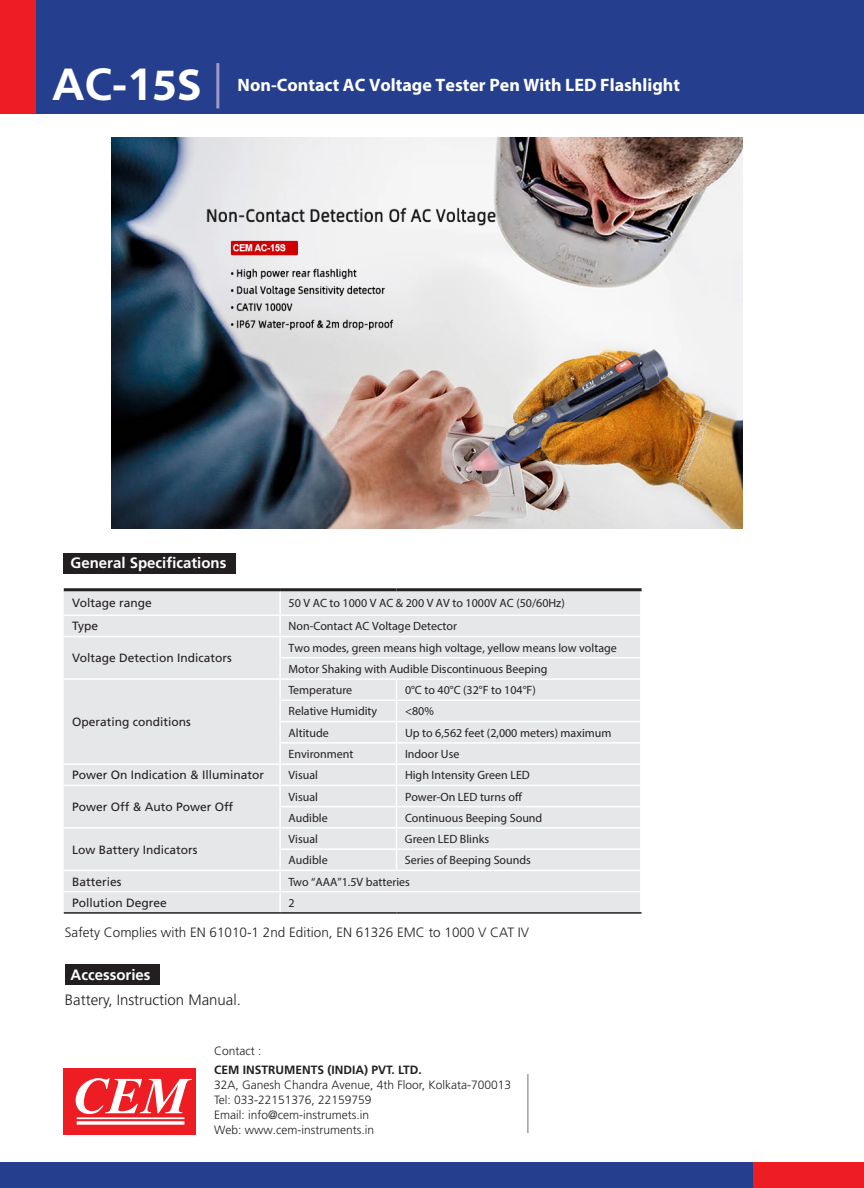
<style>
.page{position:relative;width:864px;height:1188px;background:#fff}
.page>*{position:absolute;margin:0;border:0;box-sizing:border-box;transform-origin:0 0}
.t1{font:italic 700 51.9px "Times New Roman";color:#fff}
.t2{font:700 45px "Frutiger";color:#fff}
.t3{font:700 18px "Myriad Pro";color:#fff}
.t4{font:700 15px "Frutiger";color:#fff}
.t5{font:300 15px "Frutiger";color:#231f20}
.t6{font:300 13.5px "Frutiger";color:#231f20}
.t7{font:12px "Myriad Pro";color:#231f20}
.t8{font:12px "Frutiger";color:#231f20}
.t9{font:300 12px/15.1px "Frutiger";color:#231f20}
.t10{font:700 12px/19.2px "Frutiger";color:#231f20}
.s1{font-family:"Myriad Pro"}
.s2{font-weight:300}
</style>
<div class="page">
<div style="left:0;top:0;width:864px;height:114px;background:#253f8e"></div>
<img style="left:111px;top:138px;width:631px;height:390px">
<img style="left:111px;top:142px;width:593px;height:387px">
<div style="left:64px;top:1068px;width:132px;height:67px;background:#ee1d23"></div>
<hr style="left:77px;top:1117px;width:107px;height:2px;background:#fff">
<svg style="left:77px;top:1121px;width:107px;height:4px"></svg>
<hr style="left:216px;top:63px;width:3px;height:45px;background:#9b9bc6">
<div style="left:0;top:1162px;width:864px;height:26px;background:#253f8e"></div>
<div style="left:753px;top:1162px;width:111px;height:26px;background:#ee1d23"></div>
<div style="left:0;top:0;width:36px;height:114px;background:#ee1d23"></div>
<hr style="left:527px;top:1074px;width:1px;height:59px;background:#808285">
<div style="left:65px;top:964px;width:94px;height:21px;background:#231f20"></div>
<div style="left:64px;top:553px;width:172px;height:21px;background:#231f20"></div>
<div style="left:64px;top:591px;width:576px;height:321px;background:#e6e7e9"></div>
<hr style="left:279px;top:591px;width:2px;height:24px;background:#fff">
<hr style="left:64px;top:615px;width:216px;height:1px;background:#fff">
<hr style="left:280px;top:615px;width:117px;height:1px;background:#fff">
<hr style="left:279px;top:616px;width:2px;height:20px;background:#fff">
<hr style="left:397px;top:615px;width:245px;height:1px;background:#fff">
<hr style="left:64px;top:636px;width:216px;height:1px;background:#fff">
<hr style="left:280px;top:636px;width:117px;height:1px;background:#fff">
<hr style="left:279px;top:637px;width:2px;height:20px;background:#fff">
<hr style="left:397px;top:636px;width:245px;height:1px;background:#fff">
<hr style="left:279px;top:657px;width:118px;height:2px;background:#fff">
<svg style="left:279px;top:659px;width:2px;height:19px"></svg>
<hr style="left:397px;top:657px;width:245px;height:2px;background:#fff">
<hr style="left:64px;top:678px;width:216px;height:2px;background:#fff">
<hr style="left:280px;top:678px;width:117px;height:2px;background:#fff">
<hr style="left:279px;top:680px;width:2px;height:20px;background:#fff">
<hr style="left:397px;top:678px;width:245px;height:2px;background:#fff">
<hr style="left:279px;top:700px;width:118px;height:1px;background:#fff">
<hr style="left:279px;top:701px;width:2px;height:20px;background:#fff">
<hr style="left:397px;top:700px;width:245px;height:1px;background:#fff">
<hr style="left:279px;top:721px;width:118px;height:1px;background:#fff">
<hr style="left:279px;top:722px;width:2px;height:20px;background:#fff">
<hr style="left:397px;top:721px;width:245px;height:1px;background:#fff">
<hr style="left:279px;top:742px;width:118px;height:2px;background:#fff">
<svg style="left:279px;top:744px;width:2px;height:19px"></svg>
<hr style="left:397px;top:742px;width:245px;height:2px;background:#fff">
<hr style="left:64px;top:763px;width:216px;height:2px;background:#fff">
<hr style="left:280px;top:763px;width:117px;height:2px;background:#fff">
<hr style="left:279px;top:765px;width:2px;height:20px;background:#fff">
<hr style="left:397px;top:763px;width:245px;height:2px;background:#fff">
<hr style="left:64px;top:785px;width:216px;height:1px;background:#fff">
<hr style="left:280px;top:785px;width:117px;height:1px;background:#fff">
<hr style="left:279px;top:786px;width:2px;height:20px;background:#fff">
<hr style="left:397px;top:785px;width:245px;height:1px;background:#fff">
<hr style="left:279px;top:806px;width:118px;height:1px;background:#fff">
<hr style="left:279px;top:807px;width:2px;height:20px;background:#fff">
<hr style="left:397px;top:806px;width:245px;height:1px;background:#fff">
<hr style="left:64px;top:827px;width:216px;height:2px;background:#fff">
<hr style="left:280px;top:827px;width:117px;height:2px;background:#fff">
<svg style="left:279px;top:829px;width:2px;height:19px"></svg>
<hr style="left:397px;top:827px;width:245px;height:2px;background:#fff">
<hr style="left:279px;top:848px;width:118px;height:2px;background:#fff">
<hr style="left:279px;top:850px;width:2px;height:20px;background:#fff">
<hr style="left:397px;top:848px;width:245px;height:2px;background:#fff">
<svg style="left:396px;top:680px;width:1px;height:190px"></svg>
<hr style="left:64px;top:870px;width:216px;height:1px;background:#fff">
<hr style="left:280px;top:870px;width:117px;height:1px;background:#fff">
<hr style="left:279px;top:871px;width:2px;height:20px;background:#fff">
<hr style="left:397px;top:870px;width:245px;height:1px;background:#fff">
<hr style="left:64px;top:891px;width:216px;height:1px;background:#fff">
<hr style="left:280px;top:891px;width:117px;height:1px;background:#fff">
<hr style="left:279px;top:892px;width:2px;height:20px;background:#fff">
<hr style="left:397px;top:891px;width:245px;height:1px;background:#fff">
<hr style="left:64px;top:588px;width:216px;height:3px;background:#231f20">
<hr style="left:280px;top:588px;width:117px;height:3px;background:#231f20">
<hr style="left:397px;top:588px;width:245px;height:3px;background:#231f20">
<hr style="left:64px;top:912px;width:216px;height:2px;background:#231f20">
<hr style="left:280px;top:912px;width:117px;height:2px;background:#231f20">
<hr style="left:397px;top:912px;width:245px;height:2px;background:#231f20">
<p class="t2" style="left:52px;top:58px;width:151px">AC-1<span class="s1">5S</span></p>
<p class="t3" style="left:238px;top:73px;width:444px">Non-Contact AC Voltage Tester Pen With LED Flashlight</p>
<p class="t4" style="left:71px;top:554px;width:157px">General Specifications</p>
<p class="t8" style="left:72px;top:596px;width:81px">Voltage range</p>
<p class="t7" style="left:289px;top:596px;width:278px">50 V AC to 1000 V AC &amp; 200 V AV to 1000V AC (50/60Hz)</p>
<p class="t8" style="left:72px;top:619px;width:27px">Type</p>
<p class="t7" style="left:289px;top:619px;width:170px">Non-Contact AC Voltage Detector</p>
<p class="t8" style="left:72px;top:651px;width:161px">Voltage Detection Indicators</p>
<p class="t7" style="left:289px;top:640px;width:330px">Two modes, green means high voltage, yellow means low voltage</p>
<p class="t7" style="left:289px;top:662px;width:260px">Motor Shaking with Audible Discontinuous Beeping</p>
<p class="t8" style="left:72px;top:715px;width:120px">Operating conditions</p>
<p class="t7" style="left:289px;top:683px;width:65px">Temperature</p>
<p class="t7" style="left:405px;top:683px;width:132px">0°C to 40°C (32°F to 104°F)</p>
<p class="t7" style="left:289px;top:704px;width:90px">Relative Humidity</p>
<p class="t7" style="left:405px;top:704px;width:30px">&lt;80%</p>
<p class="t7" style="left:289px;top:725px;width:42px">Altitude</p>
<p class="t7" style="left:405px;top:725px;width:208px">Up to 6,562 feet (2,000 meters) maximum</p>
<p class="t7" style="left:289px;top:747px;width:66px">Environment</p>
<p class="t7" style="left:405px;top:747px;width:56px">Indoor Use</p>
<p class="t8" style="left:72px;top:768px;width:194px">Power On Indication &amp; Illuminator</p>
<p class="t7" style="left:289px;top:768px;width:31px">Visual</p>
<p class="t7" style="left:405px;top:768px;width:126px">High Intensity Green LED</p>
<p class="t8" style="left:72px;top:800px;width:162px">Power Off &amp; Auto Power Off</p>
<p class="t7" style="left:289px;top:789px;width:31px">Visual</p>
<p class="t7" style="left:405px;top:789px;width:119px">Power-On LED turns off</p>
<p class="t7" style="left:289px;top:810px;width:41px">Audible</p>
<p class="t7" style="left:405px;top:810px;width:139px">Continuous Beeping Sound</p>
<p class="t8" style="left:72px;top:842px;width:127px">Low Battery Indicators</p>
<p class="t7" style="left:289px;top:832px;width:31px">Visual</p>
<p class="t7" style="left:405px;top:832px;width:86px">Green LED Blinks</p>
<p class="t7" style="left:289px;top:853px;width:41px">Audible</p>
<p class="t7" style="left:405px;top:853px;width:127px">Series of Beeping Sounds</p>
<p class="t8" style="left:72px;top:874px;width:51px">Batteries</p>
<p class="t7" style="left:289px;top:874px;width:123px">Two “AAA”1.5V batteries</p>
<p class="t8" style="left:72px;top:896px;width:96px">Pollution Degree</p>
<p class="t7" style="left:289px;top:895px;width:8px">2</p>
<p class="t6" style="left:65px;top:924px;width:466px">Safety Complies with EN 61010-1 2nd Edition, EN 61326 EMC to 1000 V CAT IV</p>
<p class="t4" style="left:71px;top:966px;width:81px">Accessories</p>
<p class="t5" style="left:65px;top:992px;width:178px">Battery, Instruction Manual.</p>
<p class="t1" style="left:72px;top:1060px;width:117px">CEM</p>
<p class="t10" style="left:214px;top:1041px;width:209px"><span class="s2">Contact :<br></span>CEM INSTRUMENTS (INDIA) PVT. LTD.</p>
<p class="t9" style="left:214px;top:1078px;width:298px">32A, Ganesh Chandra Avenue, 4th Floor, Kolkata-700013<br>Tel: 033-22151376, 22159759<br>Email: info@cem-instrumets.in<br>Web: www.cem-instruments.in</p>
</div>
